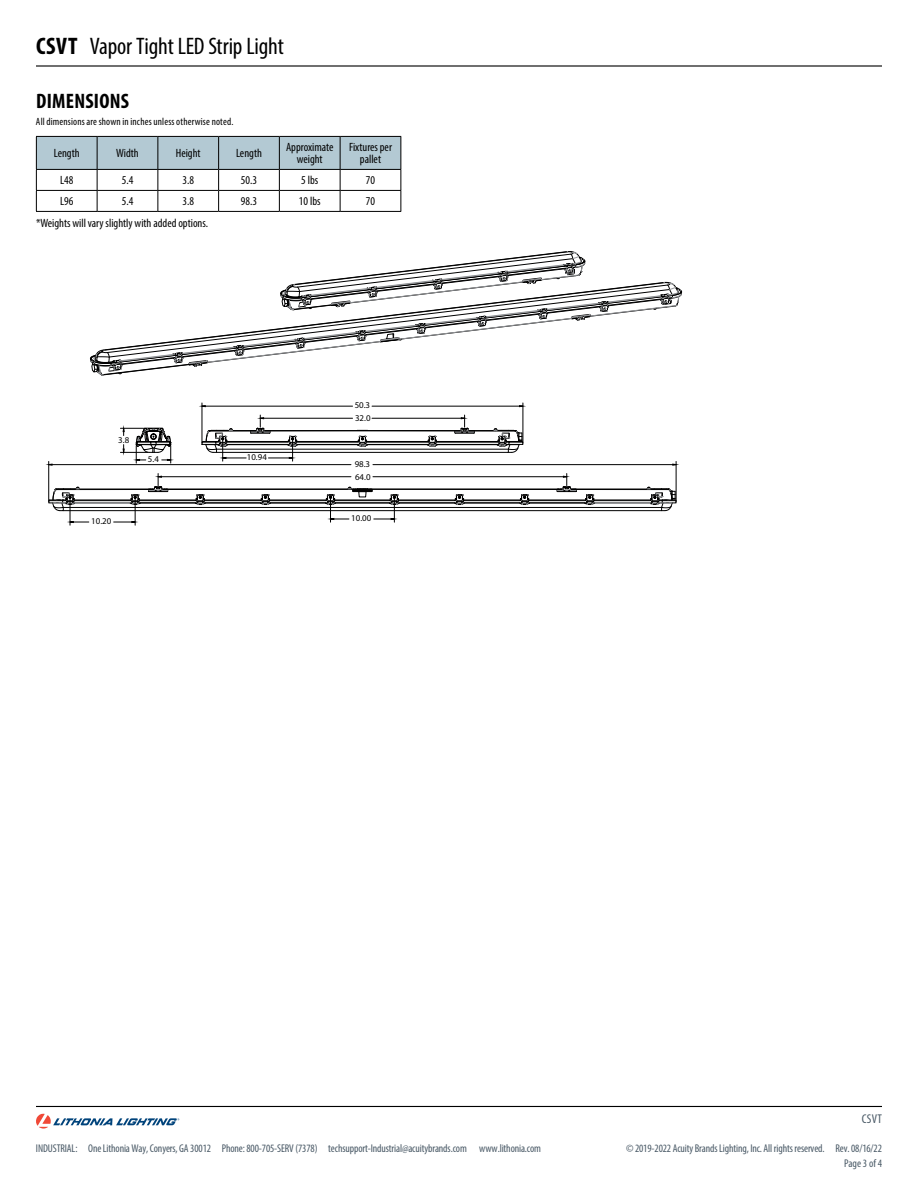
<style>
.page{position:relative;width:918px;height:1188px;background:#fff}
.page>*{position:absolute;margin:0;border:0;box-sizing:border-box;transform-origin:0 0}
.t1{font:condensed 24px "Myriad Pro";letter-spacing:-.005em;color:#000}
.t2{font:700 condensed 21px "Myriad Pro";letter-spacing:.01em;color:#000}
.t3{font:condensed 12.75px "Myriad Pro";color:#485865}
.t4{font:condensed 12px/12px "Myriad Pro";color:#000;text-align:center}
.t5{font:condensed 11.25px "Myriad Pro";letter-spacing:-.01em;color:#485865}
.t6{font:condensed 10.5px "Myriad Pro";letter-spacing:.015em;color:#000}
.t7{font:8.85px/12.6px "Myriad Pro";color:#000}
.s1{font-weight:700}
</style>
<div class="page">
<hr style="left:36px;top:1106px;width:846px;height:1px;background:#000">
<svg style="left:36px;top:1114px;width:143px;height:15px"></svg>
<hr style="left:36px;top:65px;width:846px;height:2px;background:#000">
<svg style="left:36px;top:136px;width:365px;height:75px"></svg>
<hr style="left:36px;top:211px;width:61px;height:1px;background:#000">
<hr style="left:97px;top:211px;width:61px;height:1px;background:#000">
<hr style="left:158px;top:211px;width:61px;height:1px;background:#000">
<hr style="left:219px;top:211px;width:60px;height:1px;background:#000">
<hr style="left:279px;top:211px;width:61px;height:1px;background:#000">
<hr style="left:340px;top:211px;width:61px;height:1px;background:#000">
<svg style="left:90px;top:251px;width:592px;height:125px"></svg>
<svg style="left:120px;top:428px;width:51px;height:35px"></svg>
<svg style="left:202px;top:415px;width:321px;height:46px"></svg>
<hr style="left:202px;top:403px;width:1px;height:40px;background:#000">
<hr style="left:523px;top:403px;width:1px;height:40px;background:#000">
<hr style="left:202px;top:406px;width:151px;height:1px;background:#000">
<hr style="left:372px;top:406px;width:151px;height:1px;background:#000">
<svg style="left:49px;top:474px;width:627px;height:51px"></svg>
<hr style="left:48px;top:461px;width:1px;height:41px;background:#000">
<hr style="left:676px;top:461px;width:1px;height:41px;background:#000">
<hr style="left:49px;top:464px;width:302px;height:1px;background:#000">
<hr style="left:373px;top:464px;width:303px;height:1px;background:#000">
<h1 class="t1" style="left:36px;top:32px;width:249px"><span class="s1">CSVT</span> Vapor Tight LED Strip Light</h1>
<h2 class="t2" style="left:36px;top:88px;width:94px">DIMENSIONS</h2>
<p class="t6" style="left:36px;top:115px;width:199px">All dimensions are shown in inches unless otherwise noted.</p>
<p class="t4" style="left:54px;top:147px;width:27px">Length</p>
<p class="t4" style="left:116px;top:147px;width:24px">Width</p>
<p class="t4" style="left:176px;top:147px;width:26px">Height</p>
<p class="t4" style="left:236px;top:147px;width:27px">Length</p>
<p class="t4" style="left:286px;top:141px;width:49px">Approximate weight</p>
<p class="t4" style="left:349px;top:141px;width:44px">Fixtures per pallet</p>
<p class="t4" style="left:60px;top:174px;width:15px">L48</p>
<p class="t4" style="left:122px;top:174px;width:13px">5.4</p>
<p class="t4" style="left:182px;top:174px;width:13px">3.8</p>
<p class="t4" style="left:241px;top:174px;width:18px">50.3</p>
<p class="t4" style="left:301px;top:174px;width:19px">5 lbs</p>
<p class="t4" style="left:366px;top:174px;width:11px">70</p>
<p class="t4" style="left:60px;top:195px;width:15px">L96</p>
<p class="t4" style="left:122px;top:195px;width:13px">5.4</p>
<p class="t4" style="left:182px;top:195px;width:13px">3.8</p>
<p class="t4" style="left:241px;top:195px;width:18px">98.3</p>
<p class="t4" style="left:299px;top:195px;width:23px">10 lbs</p>
<p class="t4" style="left:366px;top:195px;width:11px">70</p>
<p class="t4" style="left:36px;top:217px;width:174px">*Weights will vary slightly with added options.</p>
<p class="t7" style="left:118px;top:433px;width:12px">3.8</p>
<p class="t7" style="left:148px;top:453px;width:12px">5.4</p>
<p class="t7" style="left:91px;top:515px;width:22px">10.20</p>
<p class="t7" style="left:247px;top:451px;width:22px">10.94</p>
<p class="t7" style="left:355px;top:399px;width:17px">50.3<br>32.0</p>
<p class="t7" style="left:355px;top:458px;width:17px">98.3<br>64.0</p>
<p class="t7" style="left:351px;top:512px;width:22px">10.00</p>
<p class="t3" style="left:862px;top:1111px;width:22px">CSVT</p>
<p class="t5" style="left:36px;top:1141px;width:507px">INDUSTRIAL: One Lithonia Way, Conyers, GA 30012 Phone: 800-705-SERV (7378) techsupport-Industrial@acuitybrands.com www.lithonia.com</p>
<p class="t5" style="left:626px;top:1141px;width:257px">© 2019-2022 Acuity Brands Lighting, Inc. All rights reserved. Rev. 08/16/22</p>
<p class="t5" style="left:844px;top:1156px;width:39px">Page 3 of 4</p>
</div>
